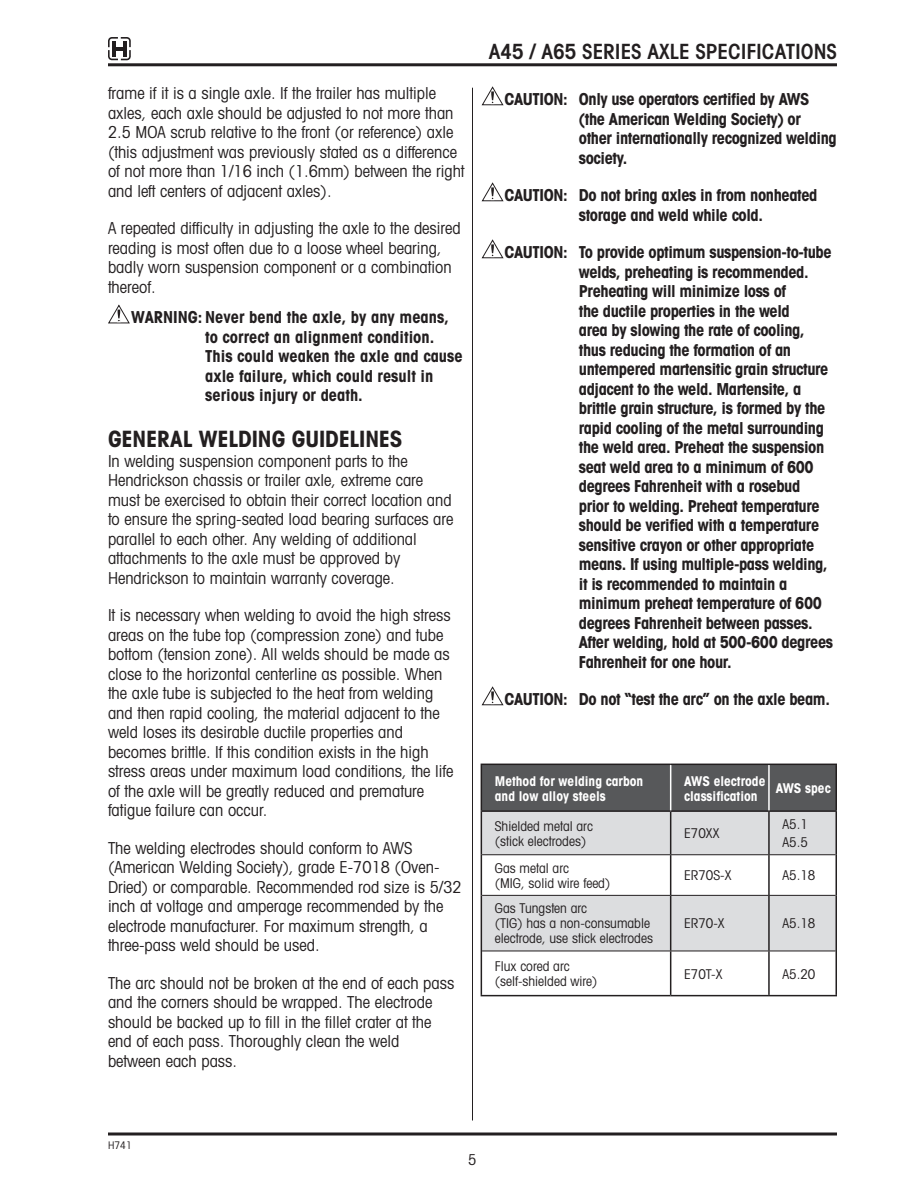
<style>
.page{position:relative;width:918px;height:1188px;background:#fff}
.page>*{position:absolute;margin:0;border:0;box-sizing:border-box;transform-origin:0 0}
.t1{font:700 condensed 22.5px "Avant Garde";letter-spacing:-.01em;color:#231f20}
.t2{font:600 condensed 21px "Avant Garde";color:#231f20}
.t3{font:condensed 16.5px/19.5px "Avant Garde";color:#231f20}
.t4{font:700 condensed 16.5px/19.5px "Avant Garde";letter-spacing:-.025em;color:#231f20}
.t5{font:700 condensed 16.5px/19.5px "Avant Garde";color:#231f20}
.t6{font:condensed 15px "Avant Garde";color:#231f20}
.t7{font:condensed 13.5px/15px "Avant Garde";color:#231f20}
.t8{font:700 condensed 13.5px/15px "Avant Garde";color:#fff}
.t9{font:condensed 10.5px "Avant Garde";color:#231f20}
</style>
<div class="page">
<svg style="left:108px;top:305px;width:22px;height:18px"></svg>
<svg style="left:482px;top:86px;width:21px;height:19px"></svg>
<svg style="left:482px;top:182px;width:21px;height:19px"></svg>
<svg style="left:482px;top:239px;width:21px;height:19px"></svg>
<svg style="left:482px;top:686px;width:21px;height:19px"></svg>
<div style="left:482px;top:765px;width:354px;height:45px;background:#57585a"></div>
<svg style="left:482px;top:812px;width:354px;height:139px;fill:#dcdddf"></svg>
<hr style="left:481px;top:764px;width:190px;height:1px;background:#231f20">
<hr style="left:481px;top:765px;width:1px;height:45px;background:#231f20">
<hr style="left:671px;top:764px;width:98px;height:1px;background:#231f20">
<hr style="left:769px;top:764px;width:68px;height:1px;background:#231f20">
<hr style="left:836px;top:765px;width:1px;height:45px;background:#231f20">
<hr style="left:481px;top:810px;width:190px;height:2px;background:#231f20">
<hr style="left:671px;top:810px;width:98px;height:2px;background:#231f20">
<hr style="left:670px;top:812px;width:1px;height:42px;background:#231f20">
<hr style="left:769px;top:810px;width:68px;height:2px;background:#231f20">
<hr style="left:768px;top:812px;width:2px;height:42px;background:#231f20">
<hr style="left:670px;top:855px;width:1px;height:40px;background:#231f20">
<hr style="left:768px;top:855px;width:2px;height:40px;background:#231f20">
<hr style="left:670px;top:896px;width:1px;height:55px;background:#231f20">
<hr style="left:768px;top:896px;width:2px;height:55px;background:#231f20">
<hr style="left:670px;top:951px;width:1px;height:44px;background:#231f20">
<hr style="left:768px;top:951px;width:2px;height:44px;background:#231f20">
<hr style="left:482px;top:854px;width:189px;height:1px;background:#231f20">
<hr style="left:671px;top:854px;width:98px;height:1px;background:#231f20">
<hr style="left:769px;top:854px;width:67px;height:1px;background:#231f20">
<hr style="left:482px;top:895px;width:189px;height:1px;background:#231f20">
<hr style="left:671px;top:895px;width:98px;height:1px;background:#231f20">
<hr style="left:769px;top:895px;width:67px;height:1px;background:#231f20">
<hr style="left:482px;top:951px;width:189px;height:1px;background:#231f20">
<hr style="left:671px;top:951px;width:98px;height:1px;background:#231f20">
<hr style="left:769px;top:951px;width:67px;height:1px;background:#231f20">
<hr style="left:481px;top:812px;width:1px;height:43px;background:#231f20">
<hr style="left:836px;top:812px;width:1px;height:43px;background:#231f20">
<hr style="left:481px;top:855px;width:1px;height:40px;background:#231f20">
<hr style="left:836px;top:855px;width:1px;height:40px;background:#231f20">
<hr style="left:481px;top:895px;width:1px;height:56px;background:#231f20">
<hr style="left:836px;top:895px;width:1px;height:56px;background:#231f20">
<hr style="left:481px;top:951px;width:1px;height:44px;background:#231f20">
<hr style="left:836px;top:951px;width:1px;height:44px;background:#231f20">
<hr style="left:481px;top:995px;width:190px;height:1px;background:#231f20">
<hr style="left:671px;top:995px;width:98px;height:1px;background:#231f20">
<hr style="left:769px;top:995px;width:68px;height:1px;background:#231f20">
<hr style="left:670px;top:765px;width:1px;height:45px;background:#fff">
<hr style="left:768px;top:765px;width:2px;height:45px;background:#fff">
<hr style="left:108px;top:63px;width:729px;height:3px;background:#231f20">
<svg style="left:108px;top:1132px;width:729px;height:4px;background:#595657"></svg>
<svg style="left:108px;top:37px;width:23px;height:23px"></svg>
<hr style="left:472px;top:88px;width:1px;height:1032px;background:#231f20">
<p class="t3" style="left:108px;top:83px;width:358px">frame if it is a single axle. If the trailer has multiple axles, each axle should be adjusted to not more than 2.5 MOA scrub relative to the front (or reference) axle (this adjustment was previously stated as a difference of not more than 1/16 inch (1.6mm) between the right and left centers of adjacent axles).</p>
<p class="t3" style="left:108px;top:218px;width:354px">A repeated difficulty in adjusting the axle to the desired reading is most often due to a loose wheel bearing, badly worn suspension component or a combination thereof.</p>
<p class="t5" style="left:205px;top:307px;width:259px;text-indent:-74px">WARNING: Never bend the axle, by any means, to correct an alignment condition.<br>This could weaken the axle and cause axle failure, which could result in serious injury or death.</p>
<h1 class="t1" style="left:108px;top:425px;width:296px">GENERAL WELDING GUIDELINES</h1>
<p class="t3" style="left:108px;top:451px;width:347px">In welding suspension component parts to the Hendrickson chassis or trailer axle, extreme care must be exercised to obtain their correct location and to ensure the spring-seated load bearing surfaces are parallel to each other. Any welding of additional attachments to the axle must be approved by Hendrickson to maintain warranty coverage.</p>
<p class="t3" style="left:108px;top:605px;width:347px">It is necessary when welding to avoid the high stress areas on the tube top (compression zone) and tube bottom (tension zone). All welds should be made as close to the horizontal centerline as possible. When the axle tube is subjected to the heat from welding and then rapid cooling, the material adjacent to the weld loses its desirable ductile properties and becomes brittle. If this condition exists in the high stress areas under maximum load conditions, the life of the axle will be greatly reduced and premature fatigue failure can occur.</p>
<p class="t3" style="left:108px;top:838px;width:355px">The welding electrodes should conform to AWS (American Welding Society), grade E-7018 (Oven-Dried) or comparable. Recommended rod size is 5/32 inch at voltage and amperage recommended by the electrode manufacturer. For maximum strength, a three-pass weld should be used.</p>
<p class="t3" style="left:108px;top:973px;width:348px">The arc should not be broken at the end of each pass and the corners should be wrapped. The electrode should be backed up to fill in the fillet crater at the end of each pass. Thoroughly clean the weld between each pass.</p>
<p class="t2" style="left:489px;top:39px;width:348px">A45 / A65 SERIES AXLE SPECIFICATIONS</p>
<p class="t4" style="left:505px;top:89px;width:10px">caut</p>
<p class="t4" style="left:579px;top:89px;width:260px;text-indent:-39px">ion : Only use operators certified by AWS (the American Welding Society) or other internationally recognized welding society.</p>
<p class="t4" style="left:505px;top:185px;width:10px">caut</p>
<p class="t4" style="left:579px;top:185px;width:240px;text-indent:-39px">ion : Do not bring axles in from nonheated storage and weld while cold.</p>
<p class="t4" style="left:505px;top:242px;width:10px">caut</p>
<p class="t4" style="left:579px;top:242px;width:256px;text-indent:-39px">ion : To provide optimum suspension-to-tube welds, preheating is recommended.<br>Preheating will minimize loss of<br>the ductile properties in the weld<br>area by slowing the rate of cooling, thus reducing the formation of an untempered martensitic grain structure adjacent to the weld. Martensite, a brittle grain structure, is formed by the rapid cooling of the metal surrounding the weld area. Preheat the suspension seat weld area to a minimum of 600 degrees Fahrenheit with a rosebud prior to welding. Preheat temperature should be verified with a temperature sensitive crayon or other appropriate means. If using multiple-pass welding, it is recommended to maintain a minimum preheat temperature of 600 degrees Fahrenheit between passes.<br>After welding, hold at 500-600 degrees Fahrenheit for one hour.</p>
<p class="t4" style="left:505px;top:689px;width:10px">caut</p>
<p class="t4" style="left:540px;top:689px;width:292px">ion : Do not “test the arc” on the axle beam.</p>
<p class="t8" style="left:495px;top:773px;width:150px">Method for welding carbon and low alloy steels</p>
<p class="t8" style="left:684px;top:773px;width:83px">AWS electrode classification</p>
<p class="t8" style="left:776px;top:781px;width:56px">AWS spec</p>
<p class="t7" style="left:495px;top:818px;width:100px">Shielded metal arc (stick electrodes)</p>
<p class="t7" style="left:684px;top:826px;width:37px">E70XX</p>
<p class="t7" style="left:782px;top:815px;width:27px;line-height:18px">A5.1<br>A5.5</p>
<p class="t7" style="left:495px;top:860px;width:117px">Gas metal arc<br>(MIG, solid wire feed)</p>
<p class="t7" style="left:684px;top:868px;width:49px">ER70S-X</p>
<p class="t7" style="left:782px;top:868px;width:35px">A5.18</p>
<p class="t7" style="left:495px;top:901px;width:160px">Gas Tungsten arc<br>(TIG) has a non-consumable electrode, use stick electrodes</p>
<p class="t7" style="left:684px;top:916px;width:42px">ER70-X</p>
<p class="t7" style="left:782px;top:916px;width:35px">A5.18</p>
<p class="t7" style="left:495px;top:958px;width:104px">Flux cored arc (self-shielded wire)</p>
<p class="t7" style="left:684px;top:966px;width:40px">E70T-X</p>
<p class="t7" style="left:782px;top:966px;width:35px">A5.20</p>
<p class="t9" style="left:108px;top:1138px;width:21px">H741</p>
<p class="t6" style="left:468px;top:1150px;width:10px">5</p>
</div>
